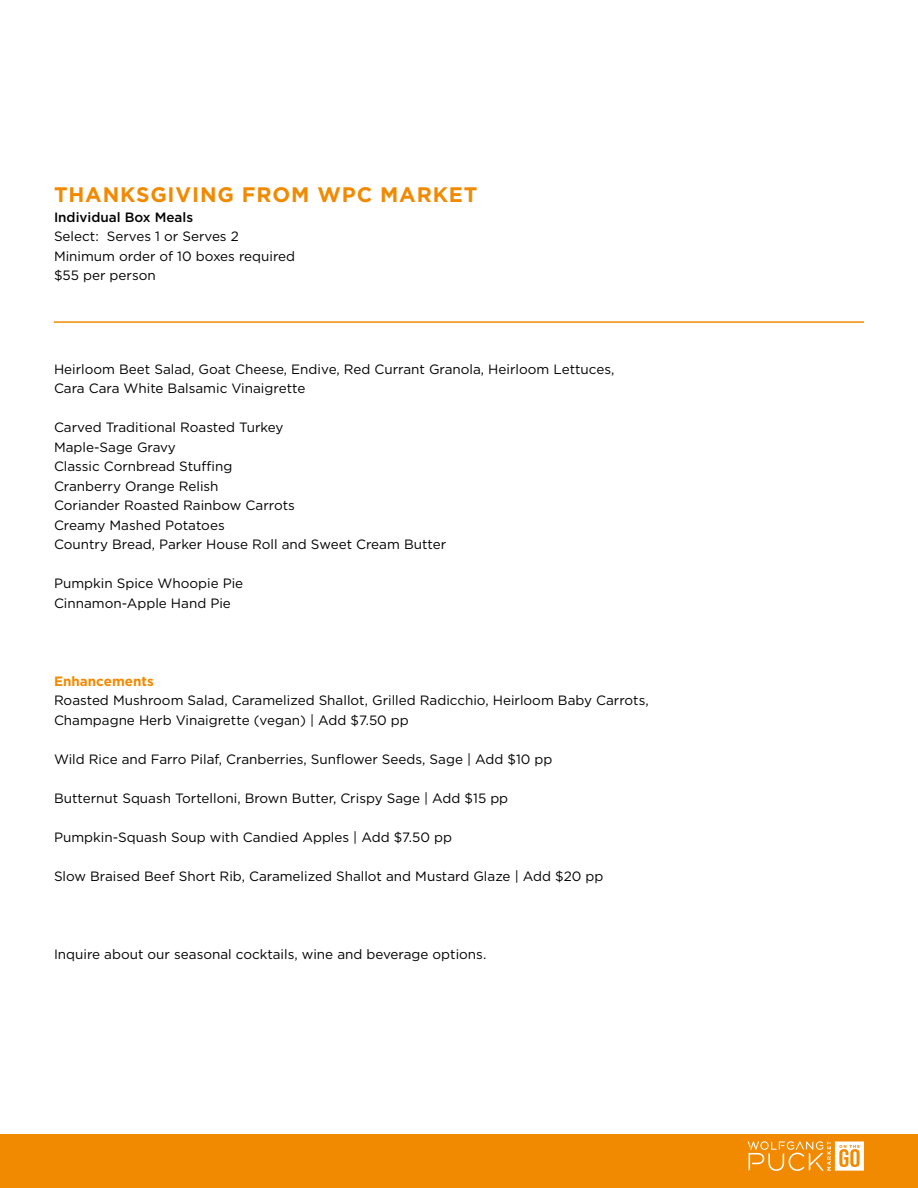
<style>
.page{position:relative;width:918px;height:1188px;background:#fff}
.page>*{position:absolute;margin:0;border:0;box-sizing:border-box;transform-origin:0 0}
.t1{font:700 21px "Gotham HTF";letter-spacing:.04em;color:#f18a00}
.t2{font:13.5px/19.5px "Gotham HTF";color:#000}
.t3{font:500 13.5px "Gotham HTF";color:#000}
.t4{font:700 13.5px "Gotham HTF";color:#f18a00}
</style>
<div class="page">
<div style="left:0;top:1134px;width:918px;height:54px;background:#f18a00"></div>
<hr style="left:54px;top:321px;width:810px;height:2px;background:#f18a00">
<svg style="left:748px;top:1141px;width:116px;height:30px"></svg>
<h1 class="t1" style="left:54px;top:183px;width:425px">THANKSGIVING FROM WPC MARKET</h1>
<p class="t3" style="left:54px;top:209px;width:141px">Individual Box Meals</p>
<p class="t2" style="left:54px;top:227px;width:243px">Select: Serves 1 or Serves 2<br>Minimum order of 10 boxes required $55 per person</p>
<p class="t2" style="left:54px;top:359px;width:562px">Heirloom Beet Salad, Goat Cheese, Endive, Red Currant Granola, Heirloom Lettuces,<br>Cara Cara White Balsamic Vinaigrette</p>
<p class="t2" style="left:54px;top:417px;width:394px">Carved Traditional Roasted Turkey<br>Maple-Sage Gravy<br>Classic Cornbread Stuffing<br>Cranberry Orange Relish<br>Coriander Roasted Rainbow Carrots<br>Creamy Mashed Potatoes<br>Country Bread, Parker House Roll and Sweet Cream Butter</p>
<p class="t2" style="left:54px;top:573px;width:191px">Pumpkin Spice Whoopie Pie<br>Cinnamon-Apple Hand Pie</p>
<p class="t4" style="left:54px;top:673px;width:101px">Enhancements</p>
<p class="t2" style="left:54px;top:690px;width:596px">Roasted Mushroom Salad, Caramelized Shallot, Grilled Radicchio, Heirloom Baby Carrots,<br>Champagne Herb Vinaigrette (vegan) | Add $7.50 pp</p>
<p class="t2" style="left:54px;top:749px;width:500px">Wild Rice and Farro Pilaf, Cranberries, Sunflower Seeds, Sage | Add $10 pp</p>
<p class="t2" style="left:54px;top:788px;width:456px">Butternut Squash Tortelloni, Brown Butter, Crispy Sage | Add $15 pp</p>
<p class="t2" style="left:54px;top:827px;width:400px">Pumpkin-Squash Soup with Candied Apples | Add $7.50 pp</p>
<p class="t2" style="left:54px;top:866px;width:551px">Slow Braised Beef Short Rib, Caramelized Shallot and Mustard Glaze | Add $20 pp</p>
<p class="t2" style="left:54px;top:944px;width:434px">Inquire about our seasonal cocktails, wine and beverage options.</p>
</div>
